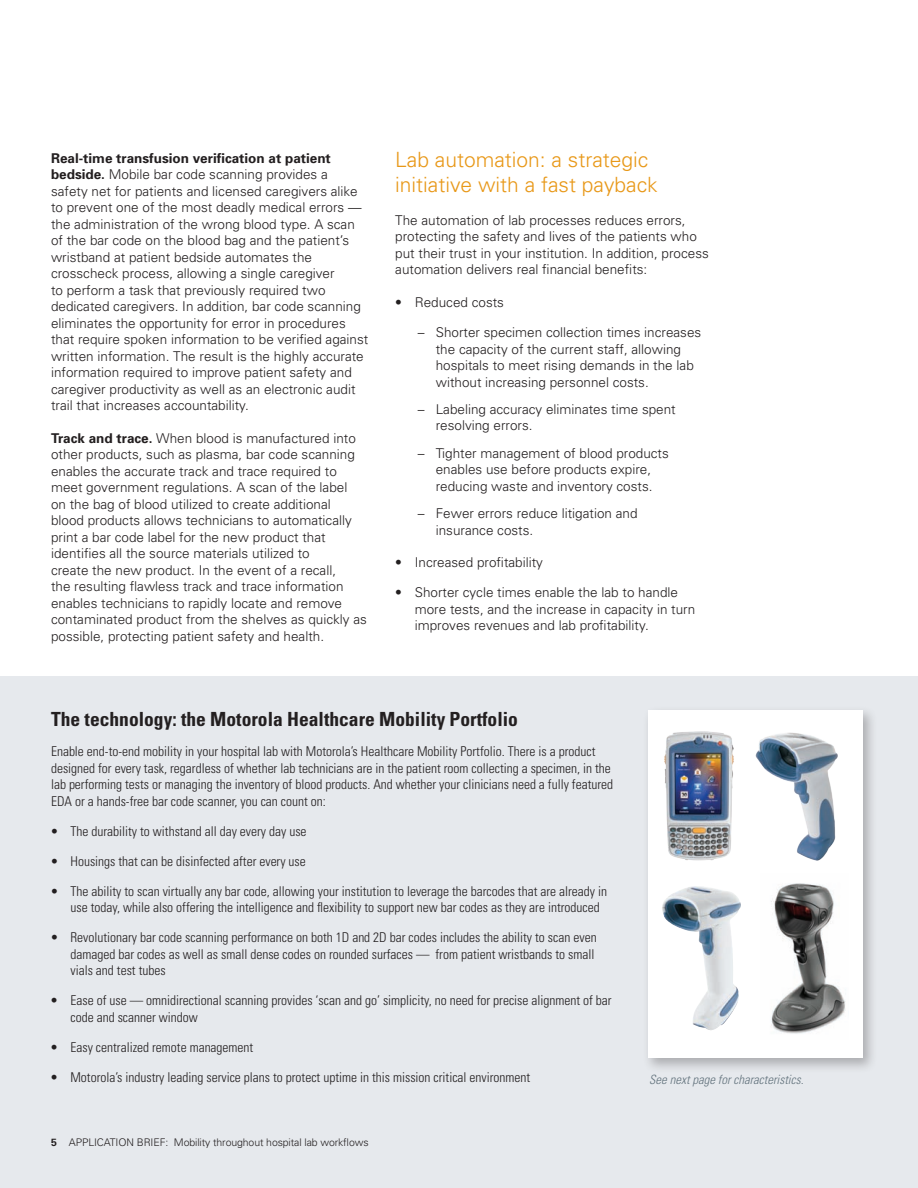
<style>
.page{position:relative;width:918px;height:1188px;background:#fff}
.page>*{position:absolute;margin:0;border:0;box-sizing:border-box;transform-origin:0 0}
.t1{font:300 21px/25.2px "Univers";color:#e89818}
.t2{font:700 condensed 19.5px "Univers";color:#231f20}
.t3{font:300 13.5px/16.5px "Univers";color:#231f20}
.t4{font:300 condensed 13.5px/16.5px "Univers";color:#231f20}
.t5{font:italic 300 condensed 12.75px "Univers";color:#64747e}
.t6{font:300 10.5px "Univers";letter-spacing:-.01em;color:#231f20}
.s1{font-weight:700}
.s2{font-stretch:normal}
</style>
<div class="page">
<div style="left:0;top:676px;width:918px;height:512px;background:#e6e9ed"></div>
<div style="left:643px;top:705px;width:235px;height:368px;background:#231f20;opacity:.3"></div>
<div style="left:648px;top:711px;width:215px;height:347px;background:#fff"></div>
<img style="left:662px;top:886px;width:79px;height:144px">
<img style="left:664px;top:731px;width:70px;height:130px">
<img style="left:755px;top:732px;width:83px;height:129px">
<img style="left:771px;top:883px;width:75px;height:151px">
<p class="t3" style="left:51px;top:149px;width:319px"><span class="s1">Real-time transfusion verification at patient bedside.</span> Mobile bar code scanning provides a<br>safety net for patients and licensed caregivers alike to prevent one of the most deadly medical errors — the administration of the wrong blood type. A scan of the bar code on the blood bag and the patient’s wristband at patient bedside automates the crosscheck process, allowing a single caregiver<br>to perform a task that previously required two dedicated caregivers. In addition, bar code scanning eliminates the opportunity for error in procedures that require spoken information to be verified against written information. The result is the highly accurate information required to improve patient safety and caregiver productivity as well as an electronic audit trail that increases accountability.</p>
<p class="t3" style="left:51px;top:429px;width:317px"><span class="s1">Track and trace.</span> When blood is manufactured into other products, such as plasma, bar code scanning enables the accurate track and trace required to meet government regulations. A scan of the label<br>on the bag of blood utilized to create additional blood products allows technicians to automatically print a bar code label for the new product that identifies all the source materials utilized to<br>create the new product. In the event of a recall,<br>the resulting flawless track and trace information enables technicians to rapidly locate and remove contaminated product from the shelves as quickly as possible, protecting patient safety and health.</p>
<h1 class="t1" style="left:395px;top:146px;width:264px">Lab automation: a strategic initiative with a fast payback</h1>
<p class="t3" style="left:395px;top:212px;width:315px">The automation of lab processes reduces errors, protecting the safety and lives of the patients who put their trust in your institution. In addition, process automation delivers real financial benefits:</p>
<p class="t3" style="left:395px;top:294px;width:110px">• Reduced costs</p>
<p class="t3" style="left:436px;top:324px;width:267px;text-indent:-18px">– Shorter specimen collection times increases the capacity of the current staff, allowing hospitals to meet rising demands in the lab without increasing personnel costs.</p>
<p class="t3" style="left:436px;top:401px;width:242px;text-indent:-18px">– Labeling accuracy eliminates time spent resolving errors.</p>
<p class="t3" style="left:418px;top:444px;width:252px;text-align:center">– Tighter management of blood products enables use before products expire, reducing waste and inventory costs.</p>
<p class="t3" style="left:436px;top:505px;width:203px;text-indent:-18px">– Fewer errors reduce litigation and insurance costs.</p>
<p class="t3" style="left:395px;top:554px;width:149px">• Increased profitability</p>
<p class="t3" style="left:415px;top:584px;width:282px;text-indent:-19px">• Shorter cycle times enable the lab to handle more tests, and the increase in capacity in turn improves revenues and lab profitability.</p>
<h2 class="t2" style="left:51px;top:707px;width:468px">The technology: the Motorola Healthcare Mobility Portfolio</h2>
<p class="t4" style="left:51px;top:743px;width:564px">Enable end-to-end mobility in your hospital lab with Motorola’s Healthcare Mobility Portfolio. There is a product designed for every task, regardless of whether lab technicians are in the patient room collecting a specimen, in the lab performing tests or managing the inventory of blood products. And whether your clinicians need a fully featured EDA or a hands-free bar code scanner, you can count on:</p>
<p class="t4" style="left:51px;top:823px;width:257px"><span class="s2">•</span> The durability to withstand all day every day use</p>
<p class="t4" style="left:51px;top:853px;width:256px"><span class="s2">•</span> Housings that can be disinfected after every use</p>
<p class="t4" style="left:71px;top:883px;width:538px;text-indent:-19px"><span class="s2">•</span> The ability to scan virtually any bar code, allowing your institution to leverage the barcodes that are already in use today, while also offering the intelligence and flexibility to support new bar codes as they are introduced</p>
<p class="t4" style="left:71px;top:929px;width:528px;text-indent:-19px"><span class="s2">•</span> Revolutionary bar code scanning performance on both 1D and 2D bar codes includes the ability to scan even damaged bar codes as well as small dense codes on rounded surfaces — from patient wristbands to small vials and test tubes</p>
<p class="t4" style="left:70px;top:992px;width:543px;text-indent:-19px"><span class="s2">•</span> Ease of use — omnidirectional scanning provides ‘scan and go’ simplicity, no need for precise alignment of bar code and scanner window</p>
<p class="t4" style="left:51px;top:1039px;width:204px"><span class="s2">•</span> Easy centralized remote management</p>
<p class="t4" style="left:51px;top:1069px;width:481px"><span class="s2">•</span> Motorola’s industry leading service plans to protect uptime in this mission critical environment</p>
<p class="t5" style="left:649px;top:1072px;width:156px">See next page for characteristics.</p>
<p class="t6" style="left:51px;top:1136px;width:40px"><span class="s1">5</span> Applica</p>
<p class="t6" style="left:110px;top:1136px;width:260px">ti on BRIEF: Mobility throughout hospital lab workflows</p>
</div>
